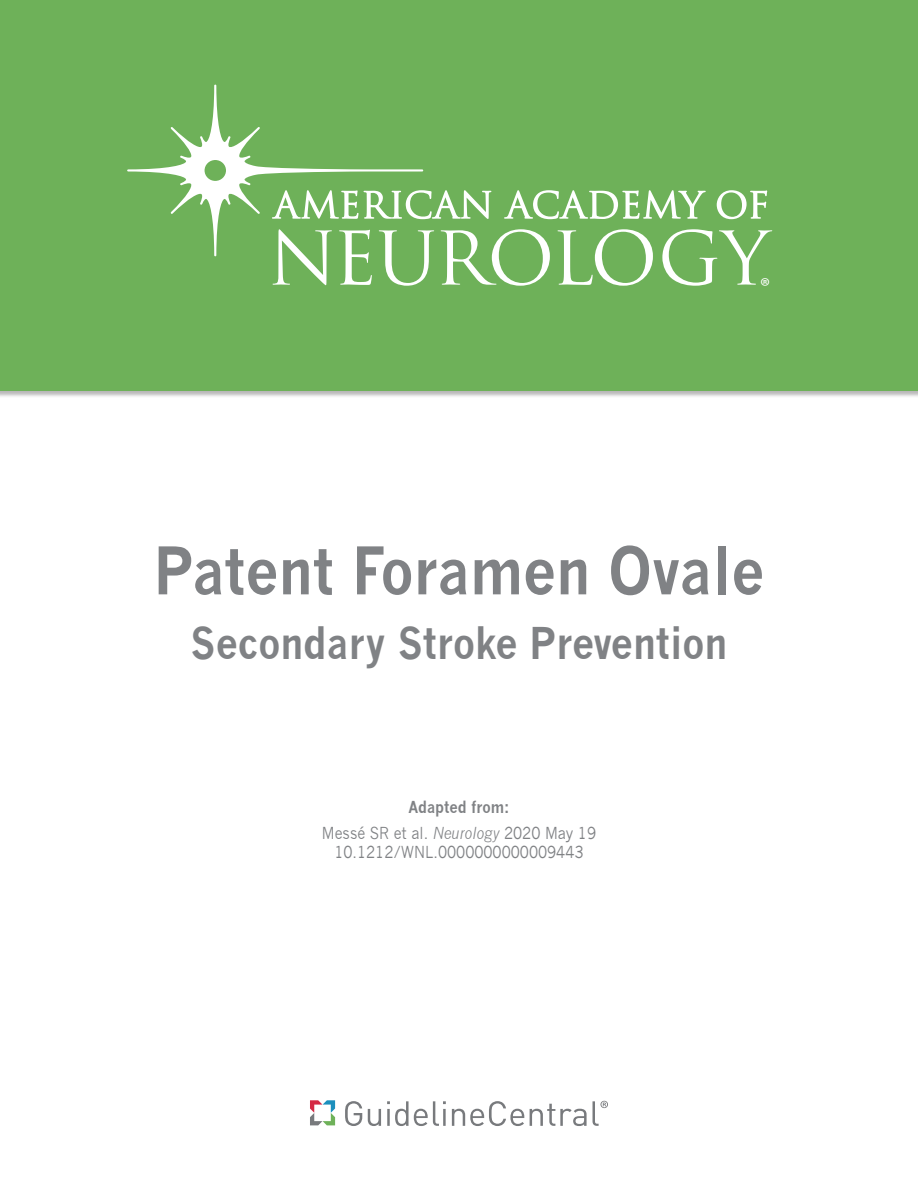
<style>
.page{position:relative;width:918px;height:1188px;background:#fff}
.page>*{position:absolute;margin:0;border:0;box-sizing:border-box;transform-origin:0 0}
.t1{font:700 64.2px "News Gothic";color:#808285;scale:.9 1}
.t2{font:700 42.75px "News Gothic";color:#808285;scale:.9 1}
.t3{font:23.25px "Myriad Pro";color:#fff}
.t4{font:16.2px/25.7px "News Gothic";color:#808285;text-align:center;scale:.9 1}
.s1{font-weight:700}
.s2{font-style:italic}
</style>
<div class="page">
<div style="left:0;top:0;width:918px;height:391px;background:#6eb159"></div>
<svg style="left:310px;top:1100px;width:25px;height:25px"></svg>
<svg style="left:345px;top:1101px;width:17px;height:25px"></svg>
<svg style="left:368px;top:1109px;width:13px;height:17px"></svg>
<svg style="left:387px;top:1101px;width:59px;height:25px"></svg>
<svg style="left:452px;top:1101px;width:72px;height:25px"></svg>
<svg style="left:530px;top:1104px;width:57px;height:22px"></svg>
<svg style="left:593px;top:1101px;width:15px;height:25px"></svg>
<svg style="left:272px;top:190px;width:500px;height:96px"></svg>
<svg style="left:127px;top:85px;width:296px;height:171px"></svg>
<h3 class="t3" style="left:760px;top:271px;width:12px">®</h3>
<h1 class="t1" style="left:154px;top:532px;width:680px">Patent Foramen Ovale</h1>
<h2 class="t2" style="left:191px;top:617px;width:598px">Secondary Stroke Prevention</h2>
<p class="t4" style="left:322px;top:794px;width:306px"><span class="s1">Adapted from:<br></span>Messé SR et al. <span class="s2">Neurology</span> 2020 May 19</p>
<p class="t4" style="left:334px;top:839px;width:278px">10.1212/WNL.0000000000009443</p>
</div>
